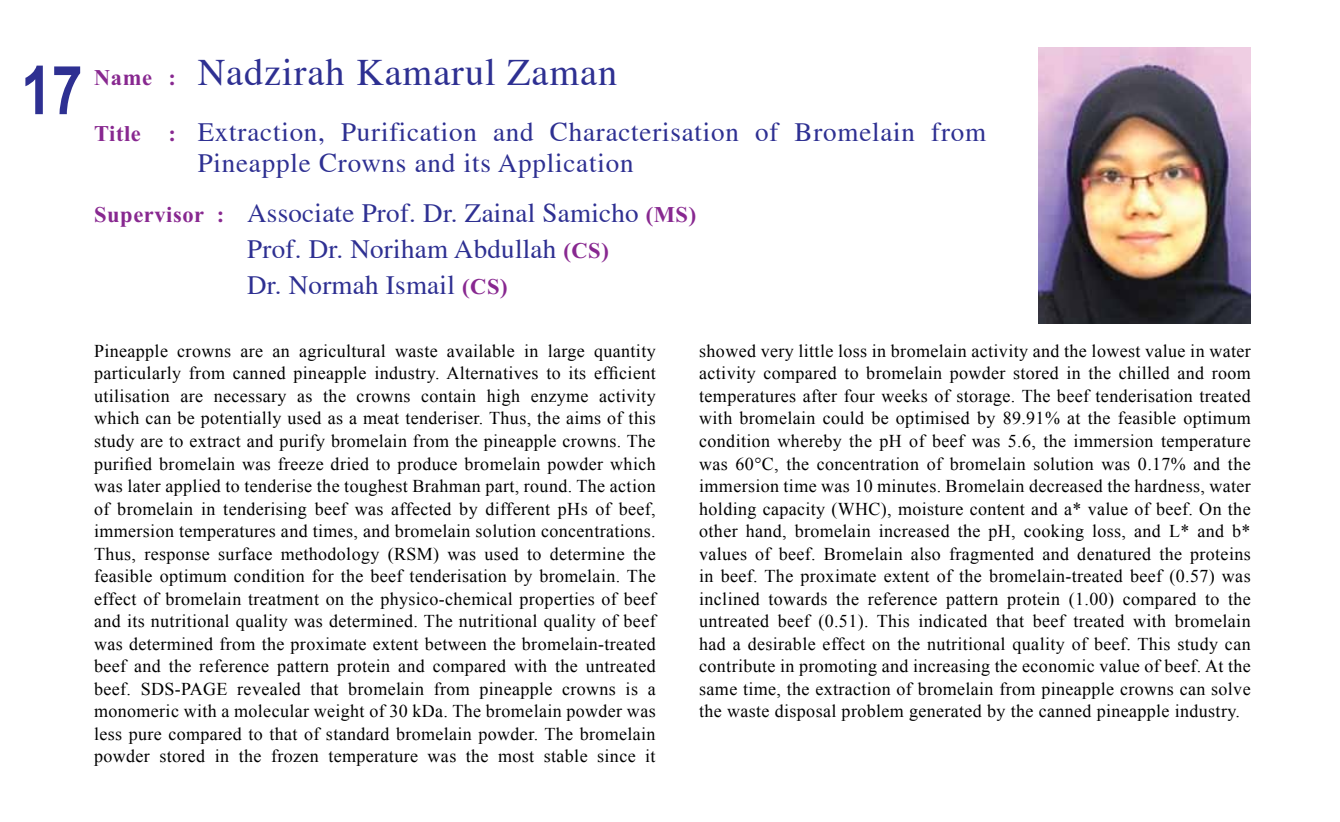
<style>
.page{position:relative;width:1340px;height:822px;background:#fff}
.page>*{position:absolute;margin:0;border:0;box-sizing:border-box;transform-origin:0 0}
.t1{font:700 67.5px "Arial";color:#2e3092;scale:.82 1}
.t2{font:38.25px "Times";letter-spacing:.025em;color:#2e3092}
.t3{font:27px/31.5px "Times";letter-spacing:.03em;color:#2e3092}
.t4{font:27px/36px "Times";letter-spacing:.01em;color:#2e3092}
.t5{font:18px/22.5px "Times New Roman";letter-spacing:.02em;color:#000;text-align:justify}
.s1{font-family:"Times New Rom B";font-size:22.5px;color:#882890}
</style>
<div class="page">
<img style="left:1038px;top:47px;width:212px;height:277px">
<h1 class="t1" style="left:21px;top:46px;width:77px">17</h1>
<h2 class="t2" style="left:94px;top:50px;width:524px"><span class="s1">Name :</span> Nadzirah Kamarul Zaman</h2>
<h3 class="t3" style="left:198px;top:116px;width:790px;text-indent:-103px"><span class="s1">Title :</span> Extraction, Purification and Characterisation of Bromelain from<br>Pineapple Crowns and its Application</h3>
<h3 class="t4" style="left:247px;top:195px;width:450px;text-indent:-153px"><span class="s1">Supervisor :</span> Associate Prof. Dr. Zainal Samicho <span class="s1">(MS)<br></span>Prof. Dr. Noriham Abdullah <span class="s1">(CS)<br></span>Dr. Normah Ismail <span class="s1">(CS)</span></h3>
<p class="t5" style="left:94px;top:339px;width:563px">Pineapple crowns are an agricultural waste available in large quantity particularly from canned pineapple industry. Alternatives to its efficient utilisation are necessary as the crowns contain high enzyme activity which can be potentially used as a meat tenderiser. Thus, the aims of this study are to extract and purify bromelain from the pineapple crowns. The purified bromelain was freeze dried to produce bromelain powder which was later applied to tenderise the toughest Brahman part, round. The action of bromelain in tenderising beef was affected by different pHs of beef, immersion temperatures and times, and bromelain solution concentrations.<br>Thus, response surface methodology (RSM) was used to determine the feasible optimum condition for the beef tenderisation by bromelain. The effect of bromelain treatment on the physico-chemical properties of beef and its nutritional quality was determined. The nutritional quality of beef was determined from the proximate extent between the bromelain-treated beef and the reference pattern protein and compared with the untreated beef. SDS-PAGE revealed that bromelain from pineapple crowns is a monomeric with a molecular weight of 30 kDa. The bromelain powder was less pure compared to that of standard bromelain powder. The bromelain powder stored in the frozen temperature was the most stable since it</p>
<p class="t5" style="left:699px;top:339px;width:553px">showed very little loss in bromelain activity and the lowest value in water activity compared to bromelain powder stored in the chilled and room temperatures after four weeks of storage. The beef tenderisation treated with bromelain could be optimised by 89.91% at the feasible optimum condition whereby the pH of beef was 5.6, the immersion temperature was 60°C, the concentration of bromelain solution was 0.17% and the immersion time was 10 minutes. Bromelain decreased the hardness, water holding capacity (WHC), moisture content and a* value of beef. On the other hand, bromelain increased the pH, cooking loss, and L* and b* values of beef. Bromelain also fragmented and denatured the proteins in beef. The proximate extent of the bromelain-treated beef (0.57) was inclined towards the reference pattern protein (1.00) compared to the untreated beef (0.51). This indicated that beef treated with bromelain had a desirable effect on the nutritional quality of beef. This study can contribute in promoting and increasing the economic value of beef. At the same time, the extraction of bromelain from pineapple crowns can solve the waste disposal problem generated by the canned pineapple industry.</p>
</div>
